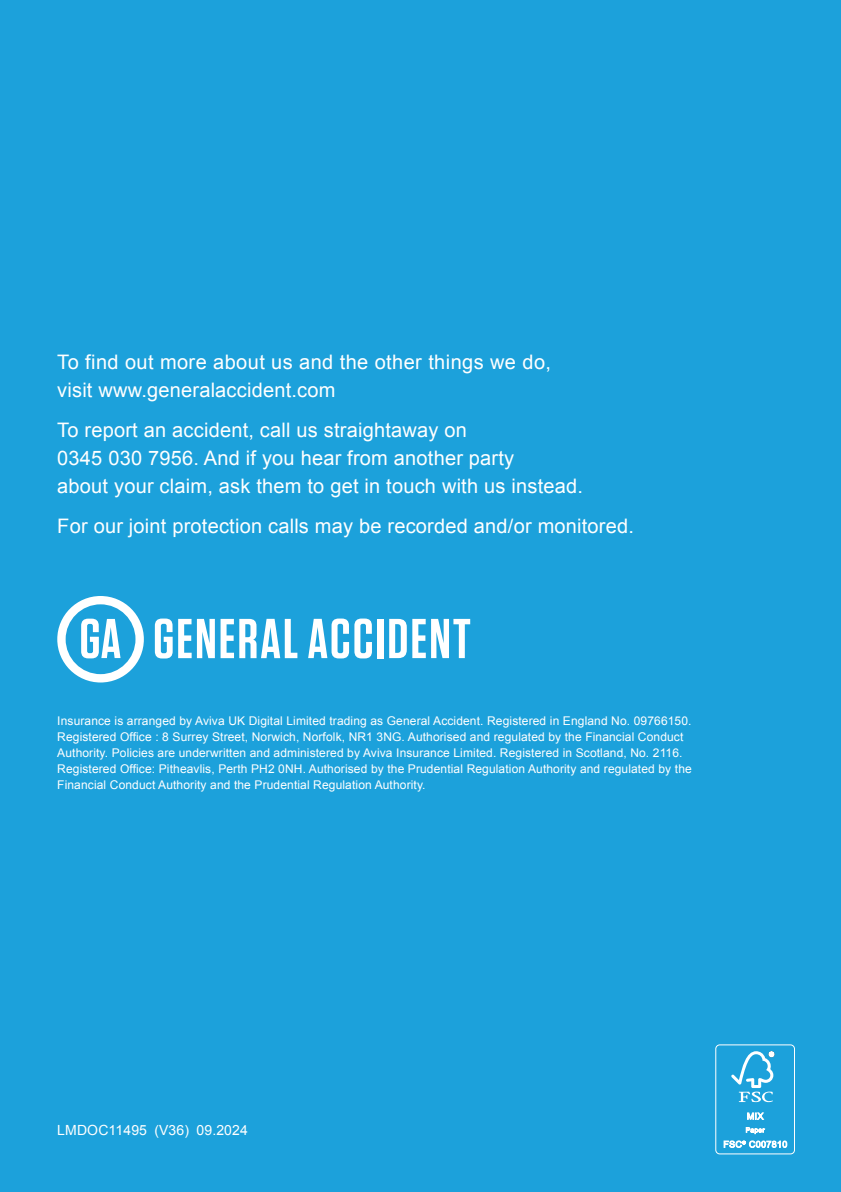
<style>
.page{position:relative;width:841px;height:1192px;background:#fff}
.page>*{position:absolute;margin:0;border:0;box-sizing:border-box;transform-origin:0 0}
.t1{font:20px/28px "Arial";letter-spacing:.01em;color:#fff}
.t2{font:14px "Arial";letter-spacing:.01em;color:#fff}
.t3{font:12px/16px "Arial";letter-spacing:.01em;color:#fff}
</style>
<div class="page">
<div style="left:0;top:0;width:840px;height:1192px;background:#1ca1db"></div>
<svg style="left:57px;top:596px;width:87px;height:86px"></svg>
<svg style="left:155px;top:618px;width:17px;height:40px"></svg>
<svg style="left:178px;top:619px;width:13px;height:39px"></svg>
<svg style="left:197px;top:619px;width:100px;height:39px"></svg>
<svg style="left:308px;top:618px;width:64px;height:40px"></svg>
<div style="left:377px;top:619px;width:6px;height:39px;background:#fff"></div>
<svg style="left:389px;top:619px;width:17px;height:39px"></svg>
<svg style="left:412px;top:619px;width:13px;height:39px"></svg>
<svg style="left:431px;top:619px;width:39px;height:39px"></svg>
<div style="left:715px;top:1044px;width:79px;height:110px;border:1px solid #fff;border-radius:4px"></div>
<svg style="left:731px;top:1051px;width:42px;height:51px"></svg>
<svg style="left:747px;top:1112px;width:16px;height:7px"></svg>
<svg style="left:745px;top:1127px;width:19px;height:7px"></svg>
<svg style="left:723px;top:1140px;width:63px;height:7px"></svg>
<h1 class="t1" style="left:57px;top:348px;width:495px">To find out more about us and the other things we do, visit www.generalaccident.com</h1>
<h1 class="t1" style="left:57px;top:416px;width:527px">To report an accident, call us straightaway on<br>0345 030 7956. And if you hear from another party<br>about your claim, ask them to get in touch with us instead.</h1>
<h1 class="t1" style="left:57px;top:512px;width:578px">For our joint protection calls may be recorded and/or monitored.</h1>
<p class="t3" style="left:57px;top:712px;width:635px">Insurance is arranged by Aviva UK Digital Limited trading as General Accident. Registered in England No. 09766150.<br>Registered Office : 8 Surrey Street, Norwich, Norfolk, NR1 3NG. Authorised and regulated by the Financial Conduct Authority. Policies are underwritten and administered by Aviva Insurance Limited. Registered in Scotland, No. 2116.<br>Registered Office: Pitheavlis, Perth PH2 0NH. Authorised by the Prudential Regulation Authority and regulated by the Financial Conduct Authority and the Prudential Regulation Authority.</p>
<p class="t2" style="left:57px;top:1120px;width:192px">LMDOC11495 (V36) 09.2024</p>
</div>
